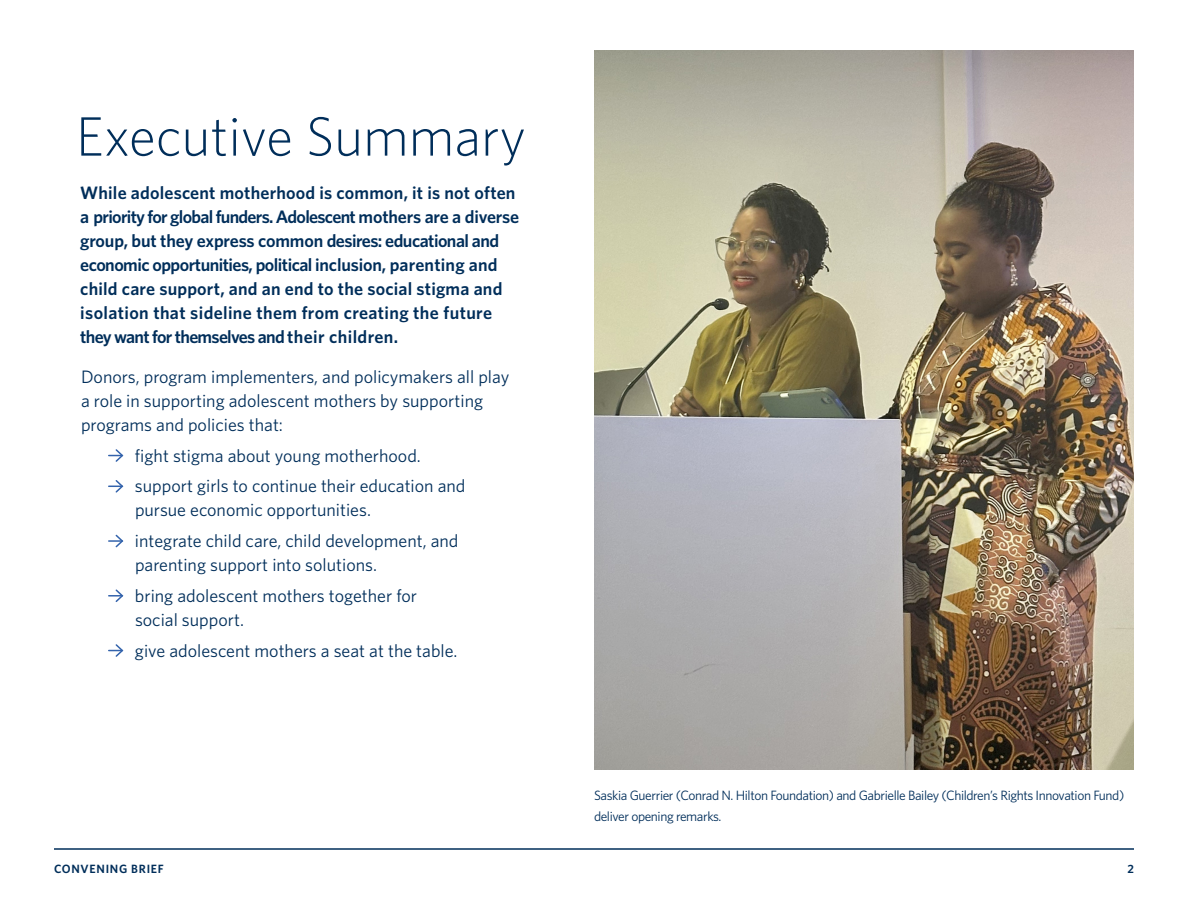
<style>
.page{position:relative;width:1188px;height:918px;background:#fff}
.page>*{position:absolute;margin:0;border:0;box-sizing:border-box;transform-origin:0 0}
.t1{font:300 55.5px "Whitney";color:#002e5a}
.Deck{font:600 18px/24px "Whitney";letter-spacing:-.01em;color:#002e5a}
.Bullets{font:18px/24px "Whitney";color:#002e5a}
.Body{font:18px/24px "Whitney";color:#002e5a}
.Photo_caption{font:13.5px/21px "Whitney";letter-spacing:-.03em;color:#002e5a}
.t2{font:600 12px "Whitney";letter-spacing:.06em;color:#002e5a}
</style>
<div class="page">
<hr style="left:54px;top:849px;width:1080px;height:1px;background:#002e5a">
<svg style="left:109px;top:449px;width:15px;height:13px"></svg>
<svg style="left:109px;top:480px;width:15px;height:13px"></svg>
<svg style="left:109px;top:534px;width:15px;height:14px"></svg>
<svg style="left:109px;top:589px;width:15px;height:13px"></svg>
<svg style="left:109px;top:644px;width:15px;height:13px"></svg>
<img style="left:594px;top:51px;width:540px;height:719px">
<h1 class="t1" style="left:76px;top:99px;width:452px">Executive Summary</h1>
<p class="Deck" style="left:80px;top:180px;width:440px">While adolescent motherhood is common, it is not often a priority for global funders. Adolescent mothers are a diverse group, but they express common desires: educational and economic opportunities, political inclusion, parenting and child care support, and an end to the social stigma and isolation that sideline them from creating the future they want for themselves and their children.</p>
<p class="Body" style="left:81px;top:364px;width:430px">Donors, program implementers, and policymakers all play a role in supporting adolescent mothers by supporting programs and policies that:</p>
<p class="Bullets" style="left:135px;top:443px;width:287px">fight stigma about young motherhood.</p>
<p class="Bullets" style="left:135px;top:474px;width:332px">support girls to continue their education and pursue economic opportunities.</p>
<p class="Bullets" style="left:135px;top:528px;width:325px">integrate child care, child development, and parenting support into solutions.</p>
<p class="Bullets" style="left:135px;top:583px;width:284px">bring adolescent mothers together for social support.</p>
<p class="Bullets" style="left:135px;top:638px;width:324px">give adolescent mothers a seat at the table.</p>
<p class="Photo_caption" style="left:594px;top:784px;width:532px">Saskia Guerrier (Conrad N. Hilton Foundation) and Gabrielle Bailey (Children’s Rights Innovation Fund) deliver opening remarks.</p>
<p class="t2" style="left:54px;top:860px;width:111px">CONVENING BRIEF</p>
<p class="t2" style="left:1127px;top:860px;width:8px">2</p>
</div>
